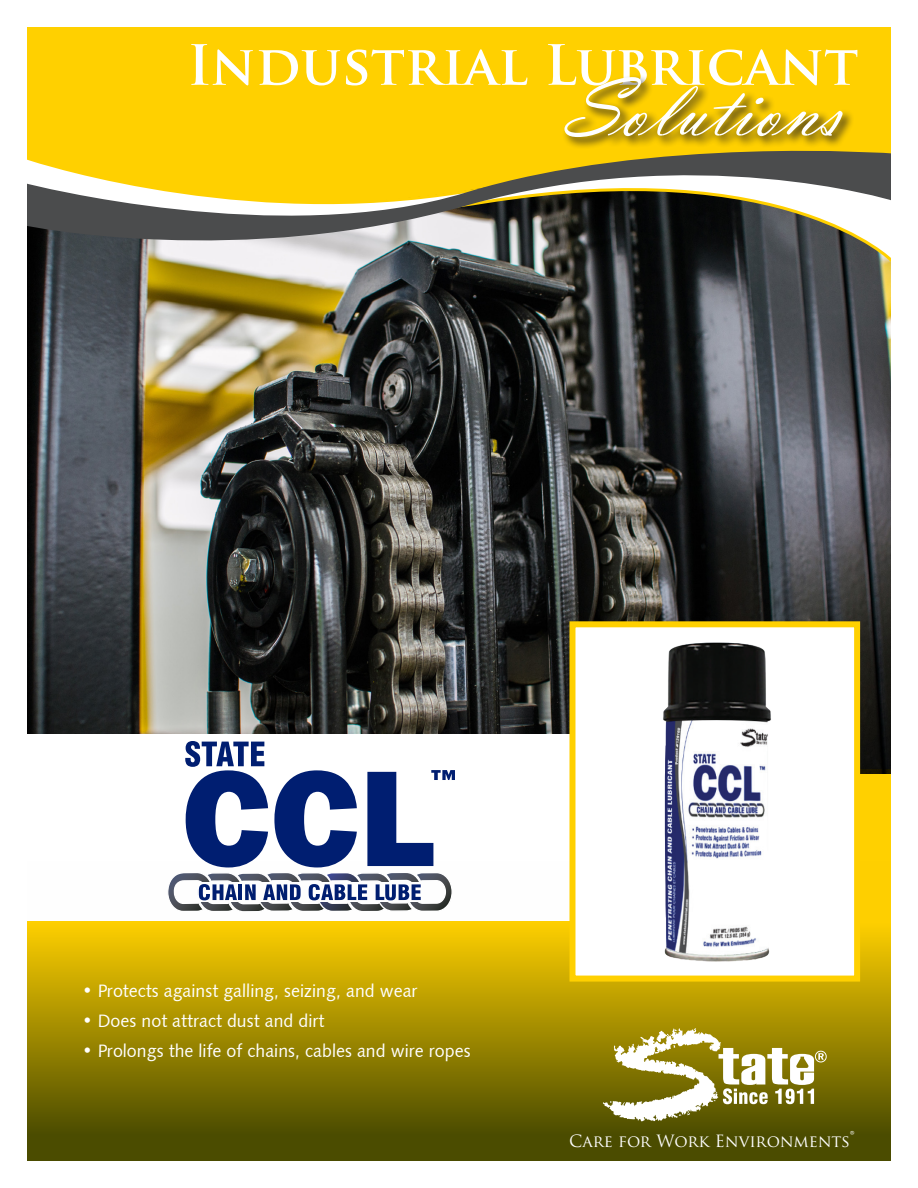
<style>
.page{position:relative;width:918px;height:1188px;background:#fff}
.page>*{position:absolute;margin:0;border:0;box-sizing:border-box;transform-origin:0 0}
.t1{font:85.5px "Vladimir Scr D";color:#fff}
.t2{font:700 54px "Trajan Pro";color:#fff}
.t3{font:18px "Humanist 531 BT Roman A";color:#fff}
.t4{font:16.5px "Trajan Pro";color:#fff}
.s1{font-size:21px}
</style>
<div class="page">
<img style="left:27px;top:270px;width:864px;height:500px">
<div style="left:14px;top:734px;width:559px;height:187px;background:#fff"></div>
<svg style="left:185px;top:741px;width:270px;height:121px"></svg>
<svg style="left:27px;top:862px;width:864px;height:299px;background:#a19123"></svg>
<div style="left:27px;top:27px;width:864px;height:109px;background:#ffd000"></div>
<svg style="left:27px;top:136px;width:864px;height:134px"></svg>
<div style="left:562px;top:74px;width:293px;height:76px;background:#231f20;opacity:.75"></div>
<div style="left:572px;top:624px;width:285px;height:355px;background:#fff"></div>
<img style="left:663px;top:642px;width:108px;height:320px">
<div style="left:569px;top:621px;width:291px;height:361px;border:6px solid #ffd000"></div>
<svg style="left:603px;top:1028px;width:224px;height:93px"></svg>
<p class="t2" style="left:187px;top:32px;width:673px">Industrial Lubricant</p>
<p class="t1" style="left:564px;top:59px;width:279px">Solutions</p>
<p class="t3" style="left:82px;top:980px;width:337px">• Protects against galling, seizing, and wear</p>
<p class="t3" style="left:82px;top:1010px;width:244px">• Does not attract dust and dirt</p>
<p class="t3" style="left:82px;top:1040px;width:390px">• Prolongs the life of chains, cables and wire ropes</p>
<p class="t4" style="left:569px;top:1130px;width:287px">Care for Work Environments<span class="s1">®</span></p>
</div>
